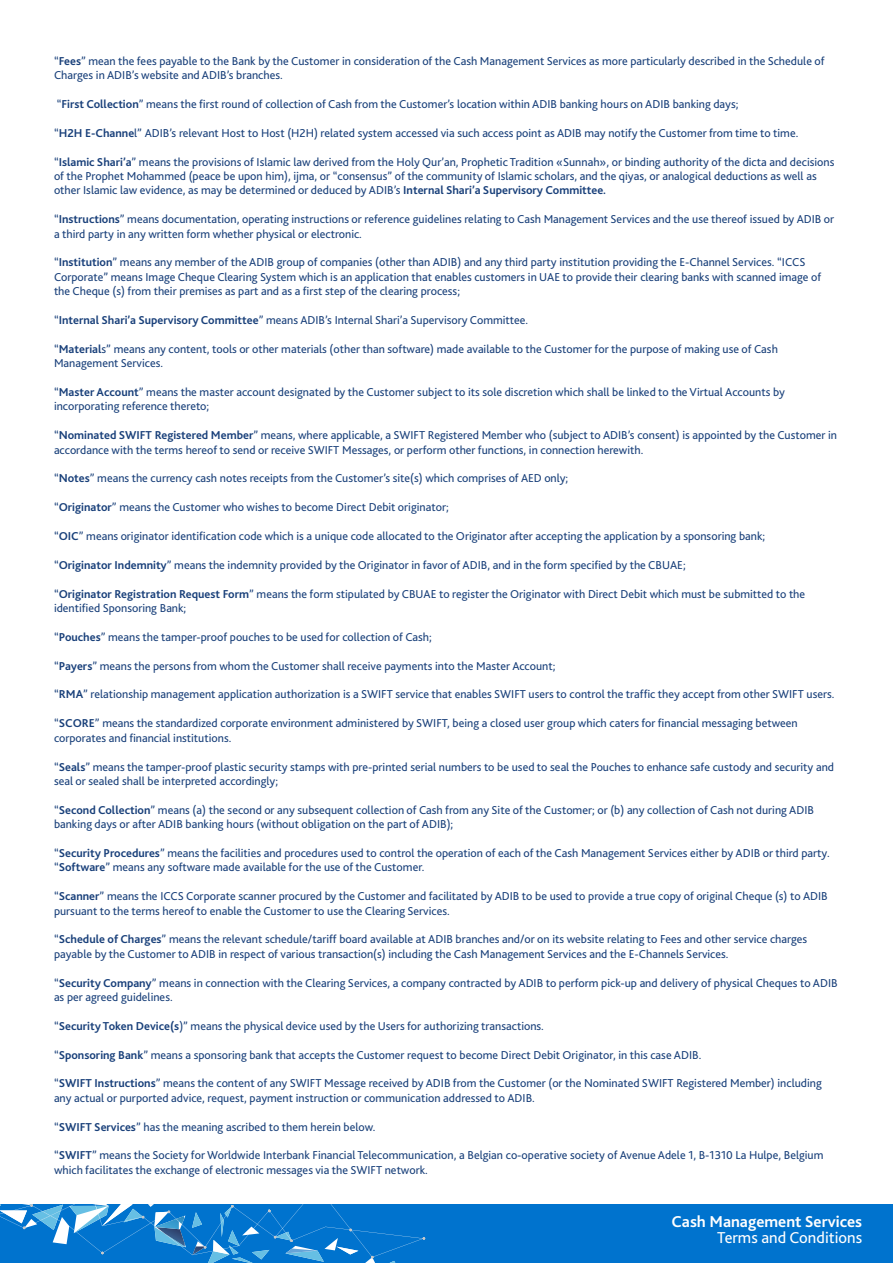
<style>
.page{position:relative;width:893px;height:1263px;background:#fff}
.page>*{position:absolute;margin:0;border:0;box-sizing:border-box;transform-origin:0 0}
.t1{font:700 16.5px "Bliss 2";color:#fff}
.t2{font:16.5px "Bliss 2";color:#fff}
.t3{font:12px/14.4px "Bliss 2";color:#19407a}
.s1{font-weight:700}
</style>
<div class="page">
<div style="left:0;top:1204px;width:893px;height:59px;background:#0073ce"></div>
<svg style="left:0;top:1204px;width:425px;height:59px"></svg>
<p class="t3" style="left:54px;top:53px;width:772px">“<span class="s1">Fees</span>” mean the fees payable to the Bank by the Customer in consideration of the Cash Management Services as more particularly described in the Schedule of<br>Charges in ADIB s’ website and ADIB s’ branches.</p>
<p class="t3" style="left:57px;top:97px;width:683px">“<span class="s1">First Collection</span>” means the first round of collection of Cash from the Customer s’ location within ADIB banking hours on ADIB banking days;</p>
<p class="t3" style="left:54px;top:125px;width:746px"><span class="s1">H</span>“ <span class="s1">H2 -E Channe</span>l” ADIB s’ relevant Host to Host H( H2 ) related system accessed via such access point as ADIB may notify the Customer from time to time.</p>
<p class="t3" style="left:54px;top:154px;width:782px">“<span class="s1">Islamic Shari a’</span> ” means the provisions of Islamic law derived from the Holy Qur’an, Prophetic Tradition «Sunnah ,» or binding authority of the dicta and decisions of the Prophet Mohammed (peace be upon him ,) ijma, or “consensus” of the community of Islamic scholars, and the qiyas, or analogical deductions as well as other Islamic law evidence, as may be determined or deduced by ADIB s’ <span class="s1">Internal Shari a’ Supervisory Committee.</span></p>
<p class="t3" style="left:54px;top:212px;width:782px">“<span class="s1">Instructions</span>” means documentation, operating instructions or reference guidelines relating to Cash Management Services and the use thereof issued by ADIB or a third party in any written form whether physical or electronic.</p>
<p class="t3" style="left:54px;top:255px;width:769px">“<span class="s1">Institution</span>” means any member of the ADIB group of companies (other than ADIB) and any third party institution providing the -E Channel Services “. ICCS<br>Corporate” means Image Cheque Clearing System which is an application that enables customers in UAE to provide their clearing banks with scanned image of the Cheque s( ) from their premises as part and as a first step of the clearing process;</p>
<p class="t3" style="left:54px;top:313px;width:476px">“<span class="s1">Internal Shari a’ Supervisory Committee</span>” means ADIB s’ Internal Shari a’ Supervisory Committee.</p>
<p class="t3" style="left:54px;top:341px;width:725px">“<span class="s1">Material</span>s” means any content, tools or other materials (other than software) made available to the Customer for the purpose of making use of Cash<br>Management Services.</p>
<p class="t3" style="left:54px;top:385px;width:732px">“<span class="s1">Master Account</span>” means the master account designated by the Customer subject to its sole discretion which shall be linked to the Virtual Accounts by incorporating reference thereto;</p>
<p class="t3" style="left:54px;top:428px;width:785px">“<span class="s1">Nominated SWIFT Registered Member</span>” means, where applicable a, SWIFT Registered Member who (subject to ADIB s’ consent) is appointed by the Customer in accordance with the terms hereof to send or receive SWIFT Messages, or perform other functions in, connection herewith.</p>
<p class="t3" style="left:54px;top:471px;width:516px">“<span class="s1">Notes</span>” means the currency cash notes receipts from the Customer s’ site s( ) which comprises of AED only;</p>
<p class="t3" style="left:54px;top:500px;width:396px">“<span class="s1">Originator</span>” means the Customer who wishes to become Direct Debit originator;</p>
<p class="t3" style="left:54px;top:529px;width:713px">“<span class="s1">OIC</span>” means originator identification code which is a unique code allocated to the Originator after accepting the application by a sponsoring bank;</p>
<p class="t3" style="left:54px;top:557px;width:633px">“<span class="s1">Originator Indemnity</span>” means the indemnity provided by the Originator in favor of ADIB, and in the form specified by the CBUAE;</p>
<p class="t3" style="left:54px;top:586px;width:753px">“<span class="s1">Originator Registration Request Form</span>” means the form stipulated by CBUAE to register the Originator with Direct Debit which must be submitted to the identified Sponsoring Bank;</p>
<p class="t3" style="left:54px;top:629px;width:379px">“<span class="s1">Pouches</span>” means the tamper-proof pouches to be used for collection of Cash;</p>
<p class="t3" style="left:54px;top:658px;width:503px">“<span class="s1">Payers</span>” means the persons from whom the Customer shall receive payments into the Master Account;</p>
<p class="t3" style="left:54px;top:687px;width:782px">“<span class="s1">RMA</span>” relationship management application authorization is a SWIFT service that enables SWIFT users to control the traffic they accept from other SWIFT users.</p>
<p class="t3" style="left:54px;top:716px;width:745px">“<span class="s1">SCORE</span>” means the standardized corporate environment administered by SWIFT, being a closed user group which caters for financial messaging between corporates and financial institutions.</p>
<p class="t3" style="left:54px;top:759px;width:782px">“<span class="s1">Seals</span>” means the tamper-proof plastic security stamps with pre-printed serial numbers to be used to seal the Pouches to enhance safe custody and security and seal or sealed shall be interpreted accordingly;</p>
<p class="t3" style="left:54px;top:802px;width:761px">“<span class="s1">Second Collection</span>” means a( ) the second or any subsequent collection of Cash from any Site of the Customer; or b( ) any collection of Cash not during ADIB banking days or after ADIB banking hours (without obligation on the part of ADIB ;(</p>
<p class="t3" style="left:54px;top:845px;width:777px">“<span class="s1">Security Procedures</span>” means the facilities and procedures used to control the operation of each of the Cash Management Services either by ADIB or third party. “<span class="s1">Software</span>” means any software made available for the use of the Customer.</p>
<p class="t3" style="left:54px;top:889px;width:775px">“<span class="s1">Scanner</span>” means the ICCS Corporate scanner procured by the Customer and facilitated by ADIB to be used to provide a true copy of original Cheque s( ) to ADIB pursuant to the terms hereof to enable the Customer to use the Clearing Services.</p>
<p class="t3" style="left:54px;top:932px;width:755px">“<span class="s1">Schedule of Charges</span>” means the relevant schedule/tariff board available at ADIB branches and/or on its website relating to Fees and other service charges payable by the Customer to ADIB in respect of various transaction s( ) including the Cash Management Services and the -E Channels Services.</p>
<p class="t3" style="left:54px;top:975px;width:785px">“<span class="s1">Security Company</span>” means in connection with the Clearing Services a, company contracted by ADIB to perform pick-up and delivery of physical Cheques to ADIB as per agreed guidelines.</p>
<p class="t3" style="left:54px;top:1018px;width:491px">“<span class="s1">Security Token Device s(</span> )” means the physical device used by the Users for authorizing transactions.</p>
<p class="t3" style="left:54px;top:1047px;width:649px">“<span class="s1">Sponsoring Bank</span>” means a sponsoring bank that accepts the Customer request to become Direct Debit Originator in, this case ADIB.</p>
<p class="t3" style="left:54px;top:1076px;width:769px">“<span class="s1">SWIFT Instructions</span>” means the content of any SWIFT Message received by ADIB from the Customer (or the Nominated SWIFT Registered Member) including any actual or purported advice, request, payment instruction or communication addressed to ADIB.</p>
<p class="t3" style="left:54px;top:1119px;width:323px">“<span class="s1">SWIFT Services</span>” has the meaning ascribed to them herein below.</p>
<p class="t3" style="left:54px;top:1148px;width:771px">“<span class="s1">SWIFT</span>” means the Society for Worldwide Interbank Financial Telecommunication a, Belgian co-operative society of Avenue Adele 1, B-1310 La Hulpe, Belgium which facilitates the exchange of electronic messages via the SWIFT network.</p>
<h1 class="t1" style="left:671px;top:1211px;width:192px">Cash Management Services</h1>
<h1 class="t2" style="left:717px;top:1228px;width:147px">Terms and Conditions</h1>
</div>
